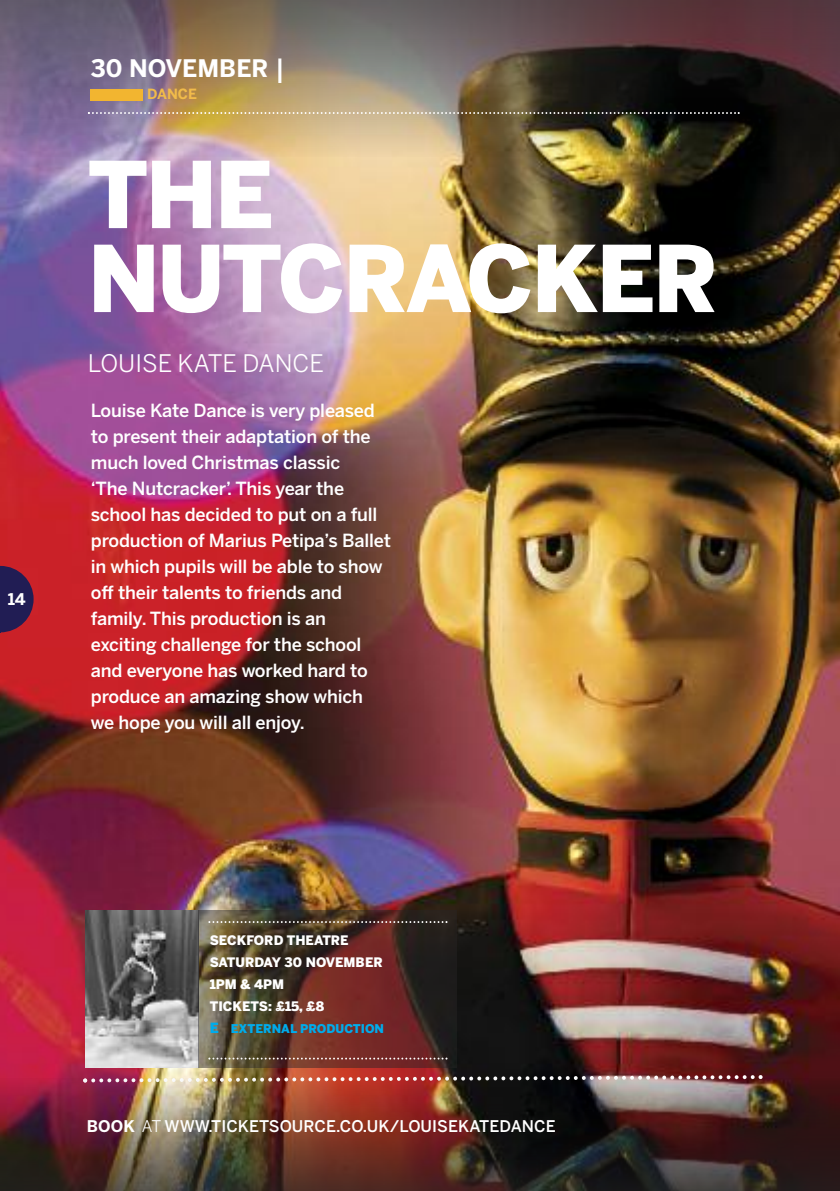
<style>
.page{position:relative;width:840px;height:1191px;background:#fff}
.page>*{position:absolute;margin:0;border:0;box-sizing:border-box;transform-origin:0 0}
.t1{font:900 91px/84px "Benton Sans";letter-spacing:-.025em;color:#fff}
.t2{font:24px "Benton Sans";color:#fff}
.t3{font:700 24px "Benton Sans";color:#fff}
.t4{font:500 18px/26px "Benton Sans";letter-spacing:-.01em;color:#fff}
.t5{font:500 16px "Benton Sans";letter-spacing:.005em;color:#fff}
.t6{font:700 16px "Benton Sans";color:#fff}
.t7{font:700 14px "Benton Sans";color:#f1bb4a}
.t8{font:900 13px/22px "Benton Sans";color:#fff}
.t9{font:900 12px "Benton Sans";color:#00acec}
.s1{font-family:"Menlo";font-style:italic}
.s2{font-size:14px}
.s3{font-weight:700}
.s4{font-weight:400}
</style>
<div class="page">
<img style="left:0;top:156px;width:839px;height:922px">
<img style="left:0;top:0;width:839px;height:156px">
<svg style="left:1px;top:566px;width:33px;height:66px;background:#471d4a"></svg>
<hr style="left:0;top:566px;width:1px;height:66px;background:#211d54">
<svg style="left:88px;top:112px;width:651px;height:2px"></svg>
<div style="left:91px;top:89px;width:52px;height:11px;background:#f2b530"></div>
<img style="left:85px;top:910px;width:114px;height:157px">
<img style="left:81px;top:1073px;width:681px;height:5px">
<div style="left:199px;top:910px;width:257px;height:157px;background:#272526;opacity:.48"></div>
<svg style="left:208px;top:921px;width:239px;height:2px"></svg>
<svg style="left:208px;top:1057px;width:239px;height:2px"></svg>
<img style="left:0;top:1078px;width:839px;height:113px">
<p class="t6" style="left:8px;top:593px;width:19px">14</p>
<h2 class="t3" style="left:91px;top:59px;width:198px">30 NOVEMBER <span class="s1">⎮</span></h2>
<p class="t7" style="left:147px;top:89px;width:51px">DANCE</p>
<h1 class="t1" style="left:88px;top:162px;width:632px">THE<br>NUTCRACKER</h1>
<h2 class="t2" style="left:88px;top:354px;width:237px">LOUISE KATE DANCE</h2>
<p class="t4" style="left:91px;top:399px;width:301px">louise kate dance is very pleased to present their adaptation of the much loved christmas classic<br>‘the nutcracker’. this year the school has decided to put on a full production of marius petipa’s Ballet in which pupils will be able to show off their talents to friends and family. this production is an exciting challenge for the school and everyone has worked hard to produce an amazing show which<br>we hope you will all enjoy.</p>
<p class="t8" style="left:210px;top:930px;width:174px">SECKFORD THEATRE<br>SATURDAY 30 NOVEMBER<br>1PM &amp; 4PM<br>TICKETS: £15, £8</p>
<p class="t9" style="left:210px;top:1024px;width:176px"><span class="s2">E</span> EXTERNAL PRODUCTION</p>
<p class="t5" style="left:87px;top:1120px;width:470px"><span class="s3">BOOK</span> <span class="s4">AT</span> www.ticketsource.co.uk/louisekatedance</p>
</div>
